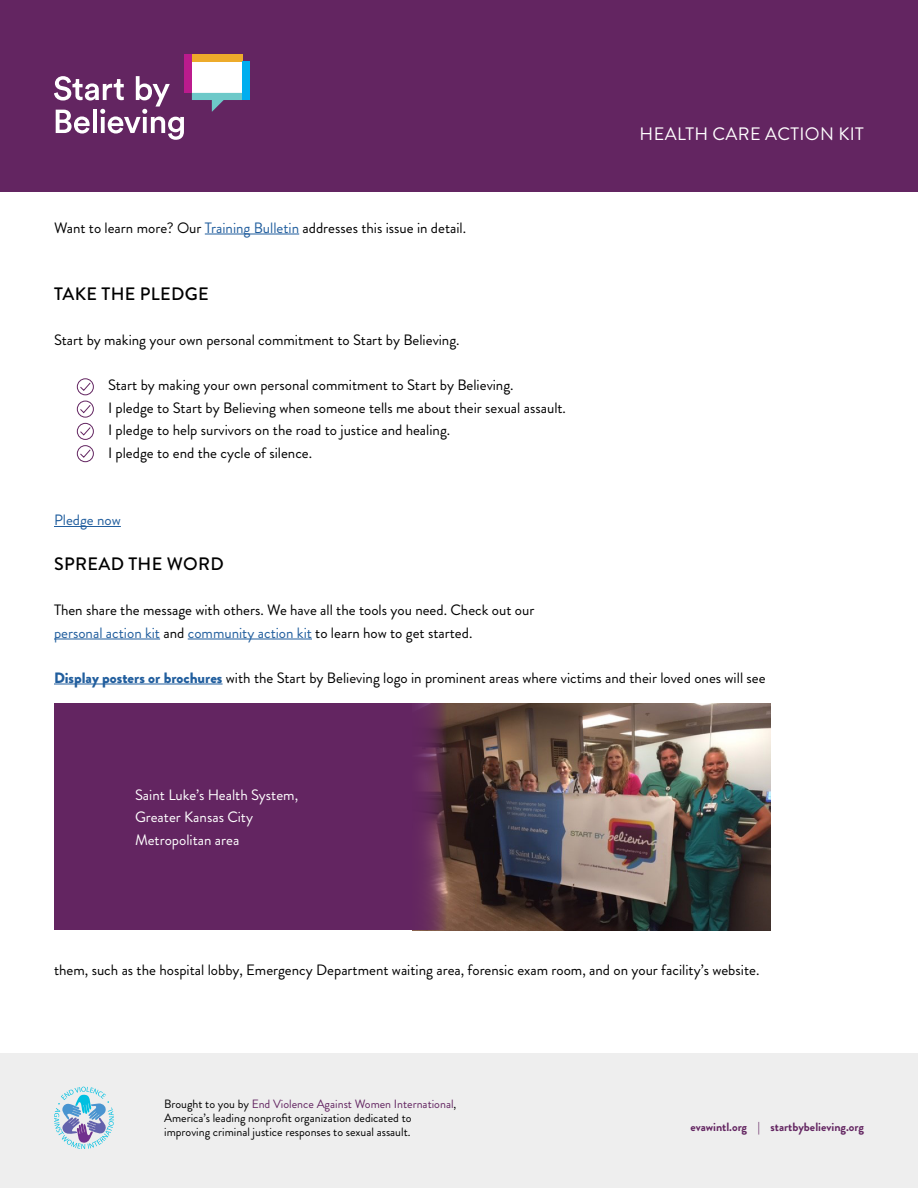
<style>
.page{position:relative;width:918px;height:1188px;background:#fff}
.page>*{position:absolute;margin:0;border:0;box-sizing:border-box;transform-origin:0 0}
.t1{font:500 18px "Brandon Grotesque";letter-spacing:.02em;color:#000}
.t2{font:18px "Brandon Grotesque";letter-spacing:.02em;color:#fff}
.t3{font:15px/22.5px "Brandon Grotesque";color:#000}
.t4{font:15px/22.5px "Brandon Grotesque";color:#fff}
.t5{font:15px "Brandon Grotesque";color:#215e9e}
.t6{font:12px/14.4px "Brandon Grotesque";color:#000}
.t7{font:700 12px "Brandon Grotesque";color:#632561}
.s1{color:#215e9e}
.s2{font-weight:900;color:#215e9e}
.s3{color:#632561}
</style>
<div class="page">
<div style="left:0;top:1053px;width:918px;height:135px;background:#eee"></div>
<svg style="left:54px;top:1087px;width:60px;height:62px"></svg>
<div style="left:0;top:0;width:918px;height:192px;background:#632561"></div>
<div style="left:192px;top:61px;width:50px;height:32px;background:#fff"></div>
<div style="left:192px;top:54px;width:50px;height:7px;background:#edab2b"></div>
<div style="left:184px;top:54px;width:8px;height:39px;background:#bb1b8d"></div>
<svg style="left:192px;top:93px;width:50px;height:19px"></svg>
<div style="left:242px;top:61px;width:8px;height:39px;background:#00aeef"></div>
<svg style="left:54px;top:76px;width:130px;height:64px"></svg>
<hr style="left:205px;top:234px;width:94px;height:1px;background:#215e9e">
<hr style="left:54px;top:526px;width:67px;height:1px;background:#215e9e">
<hr style="left:54px;top:639px;width:106px;height:1px;background:#215e9e">
<hr style="left:188px;top:639px;width:124px;height:1px;background:#215e9e">
<hr style="left:54px;top:684px;width:169px;height:1px;background:#215e9e">
<div style="left:77px;top:378px;width:17px;height:17px;border:1px solid #632561;border-radius:50%"></div>
<svg style="left:79px;top:382px;width:12px;height:10px"></svg>
<div style="left:77px;top:401px;width:17px;height:17px;border:1px solid #632561;border-radius:50%"></div>
<svg style="left:79px;top:404px;width:12px;height:10px"></svg>
<div style="left:77px;top:423px;width:17px;height:17px;border:1px solid #632561;border-radius:50%"></div>
<svg style="left:79px;top:426px;width:12px;height:10px"></svg>
<div style="left:54px;top:704px;width:716px;height:226px;background:#632561"></div>
<img style="left:446px;top:704px;width:324px;height:226px">
<svg style="left:418px;top:704px;width:28px;height:226px"></svg>
<div style="left:77px;top:445px;width:17px;height:17px;border:1px solid #632561;border-radius:50%"></div>
<svg style="left:79px;top:449px;width:12px;height:9px"></svg>
<p class="t3" style="left:54px;top:216px;width:414px">Want to learn more? Our <span class="s1">Training Bulletin</span> addresses this issue in detail.</p>
<p class="t1" style="left:54px;top:281px;width:156px">TAKE THE PLEDGE</p>
<p class="t3" style="left:54px;top:329px;width:407px">Start by making your own personal commitment to Start by Believing.</p>
<p class="t3" style="left:108px;top:374px;width:460px">Start by making your own personal commitment to Start by Believing.<br>I pledge to Start by Believing when someone tells me about their sexual assault.<br>I pledge to help survivors on the road to justice and healing.<br>I pledge to end the cycle of silence.</p>
<p class="t2" style="left:640px;top:121px;width:226px">HEALTH CARE ACTION KIT</p>
<p class="t5" style="left:54px;top:510px;width:68px">Pledge now</p>
<p class="t1" style="left:54px;top:551px;width:171px">SPREAD THE WORD</p>
<p class="t3" style="left:54px;top:599px;width:482px">Then share the message with others. We have all the tools you need. Check out our <span class="s1">personal action kit</span> and <span class="s1">community action kit</span> to learn how to get started.</p>
<p class="t3" style="left:54px;top:666px;width:713px"><span class="s2">Display posters or brochures</span> with the Start by Believing logo in prominent areas where victims and their loved ones will see</p>
<p class="t4" style="left:135px;top:784px;width:165px">Saint Luke’s Health System,<br>Greater Kansas City<br>Metropolitan area</p>
<p class="t3" style="left:54px;top:959px;width:707px">them, such as the hospital lobby, Emergency Department waiting area, forensic exam room, and on your facility’s website.</p>
<p class="t6" style="left:164px;top:1096px;width:294px">Brought to you by <span class="s3">End Violence Against Women International</span>,<br>America’s leading nonprofit organization dedicated to improving criminal justice responses to sexual assault.</p>
<p class="t7" style="left:690px;top:1119px;width:175px">evawintl.org | startbybelieving.org</p>
</div>
